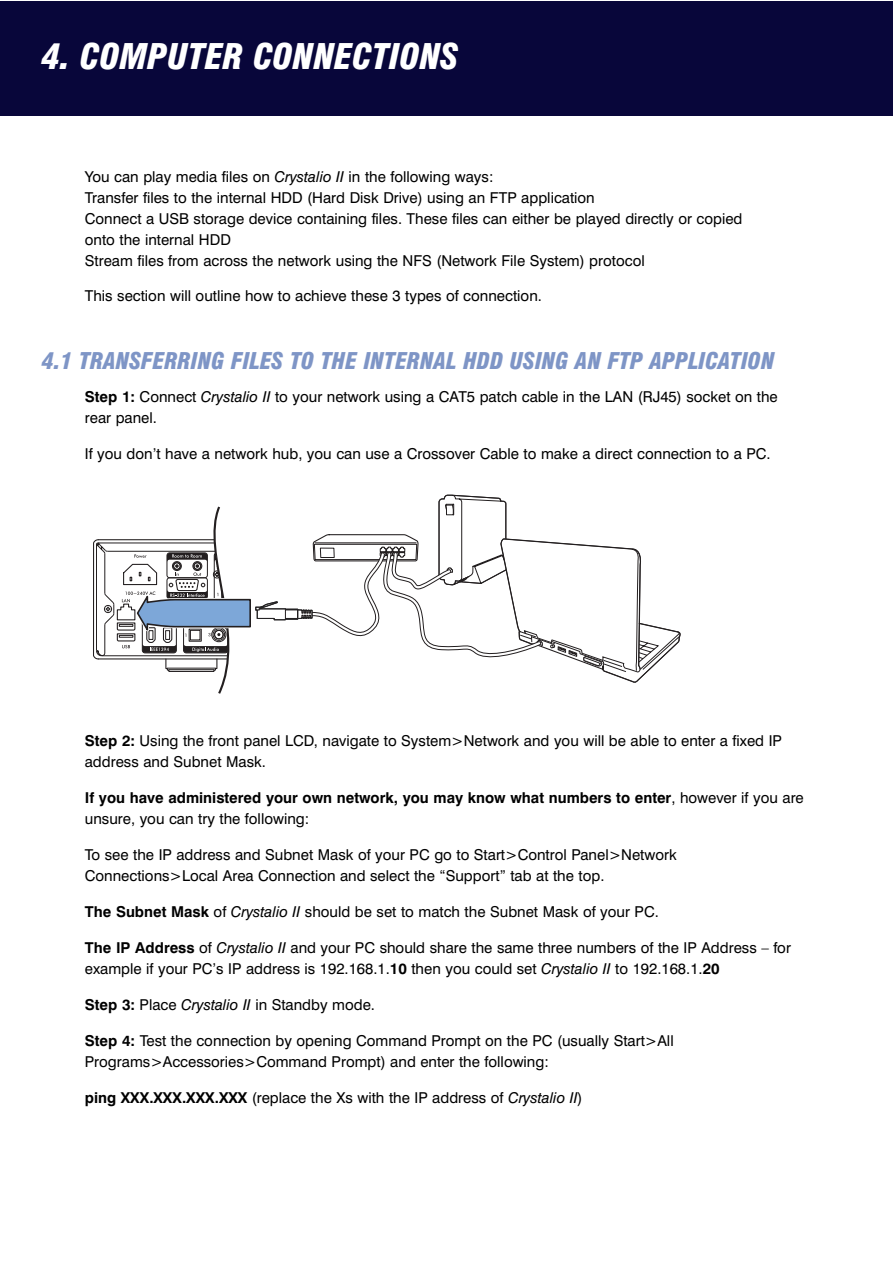
<style>
.page{position:relative;width:893px;height:1263px;background:#fff}
.page>*{position:absolute;margin:0;border:0;box-sizing:border-box;transform-origin:0 0}
.t1{font:italic 900 condensed 34.5px "Swiss 721 BT";color:#fff}
.t2{font:italic 900 condensed 22.5px "Swiss 721 BT";color:#7e95c6}
.t3{font:15px/21px "Swiss 721 BT";color:#000}
.t4{font:700 15px/21px "Swiss 721 BT";color:#000}
.s1{font-style:italic}
.s2{font-weight:700}
.s3{font-weight:400}
</style>
<div class="page">
<svg style="left:93px;top:495px;width:587px;height:199px"></svg>
<div style="left:0;top:1px;width:893px;height:114px;background:#08063a"></div>
<h1 class="t1" style="left:42px;top:42px;width:418px">4. COMPUTER CONNECTIONS</h1>
<p class="t3" style="left:85px;top:167px;width:659px">You can play media files on <span class="s1">Crystalio II</span> in the following ways:<br>Transfer files to the internal HDD (Hard Disk Drive) using an FTP application<br>Connect a USB storage device containing files. These files can either be played directly or copied onto the internal HDD<br>Stream files from across the network using the NFS (Network File System) protocol</p>
<p class="t3" style="left:85px;top:287px;width:459px">This section will outline how to achieve these 3 types of connection.</p>
<h2 class="t2" style="left:42px;top:351px;width:734px">4.1 TRANSFERRING FILES TO THE INTERNAL HDD USING AN FTP APPLICATION</h2>
<p class="t3" style="left:85px;top:388px;width:694px"><span class="s2">Step 1:</span> Connect <span class="s1">Crystalio II</span> to your network using a CAT5 patch cable in the LAN (RJ45) socket on the rear panel.</p>
<p class="t3" style="left:85px;top:445px;width:687px">If you don’t have a network hub, you can use a Crossover Cable to make a direct connection to a PC.</p>
<p class="t3" style="left:85px;top:732px;width:699px"><span class="s2">Step 2:</span> Using the front panel LCD, navigate to System&gt;Network and you will be able to enter a fixed IP address and Subnet Mask.</p>
<p class="t4" style="left:85px;top:789px;width:720px">If you have administered your own network, you may know what numbers to enter<span class="s3">, however if you are unsure, you can try the following:</span></p>
<p class="t3" style="left:85px;top:846px;width:593px">To see the IP address and Subnet Mask of your PC go to Start&gt;Control Panel&gt;Network<br>Connections&gt;Local Area Connection and select the “Support” tab at the top.</p>
<p class="t3" style="left:85px;top:903px;width:575px"><span class="s2">The Subnet Mask</span> of <span class="s1">Crystalio II</span> should be set to match the Subnet Mask of your PC.</p>
<p class="t3" style="left:85px;top:939px;width:708px"><span class="s2">The IP Address</span> of <span class="s1">Crystalio II</span> and your PC should share the same three numbers of the IP Address – for example if your PC’s IP address is 192.168.1.<span class="s2">10</span> then you could set <span class="s1">Crystalio II</span> to 192.168.1.<span class="s2">20</span></p>
<p class="t3" style="left:85px;top:996px;width:292px"><span class="s2">Step 3:</span> Place <span class="s1">Crystalio II</span> in Standby mode.</p>
<p class="t3" style="left:85px;top:1031px;width:590px"><span class="s2">Step 4:</span> Test the connection by opening Command Prompt on the PC (usually Start&gt;All<br>Programs&gt;Accessories&gt;Command Prompt) and enter the following:</p>
<p class="t3" style="left:85px;top:1088px;width:499px"><span class="s2">ping XXX.XXX.XXX.XXX</span> (replace the Xs with the IP address of <span class="s1">Crystalio II</span>)</p>
</div>
